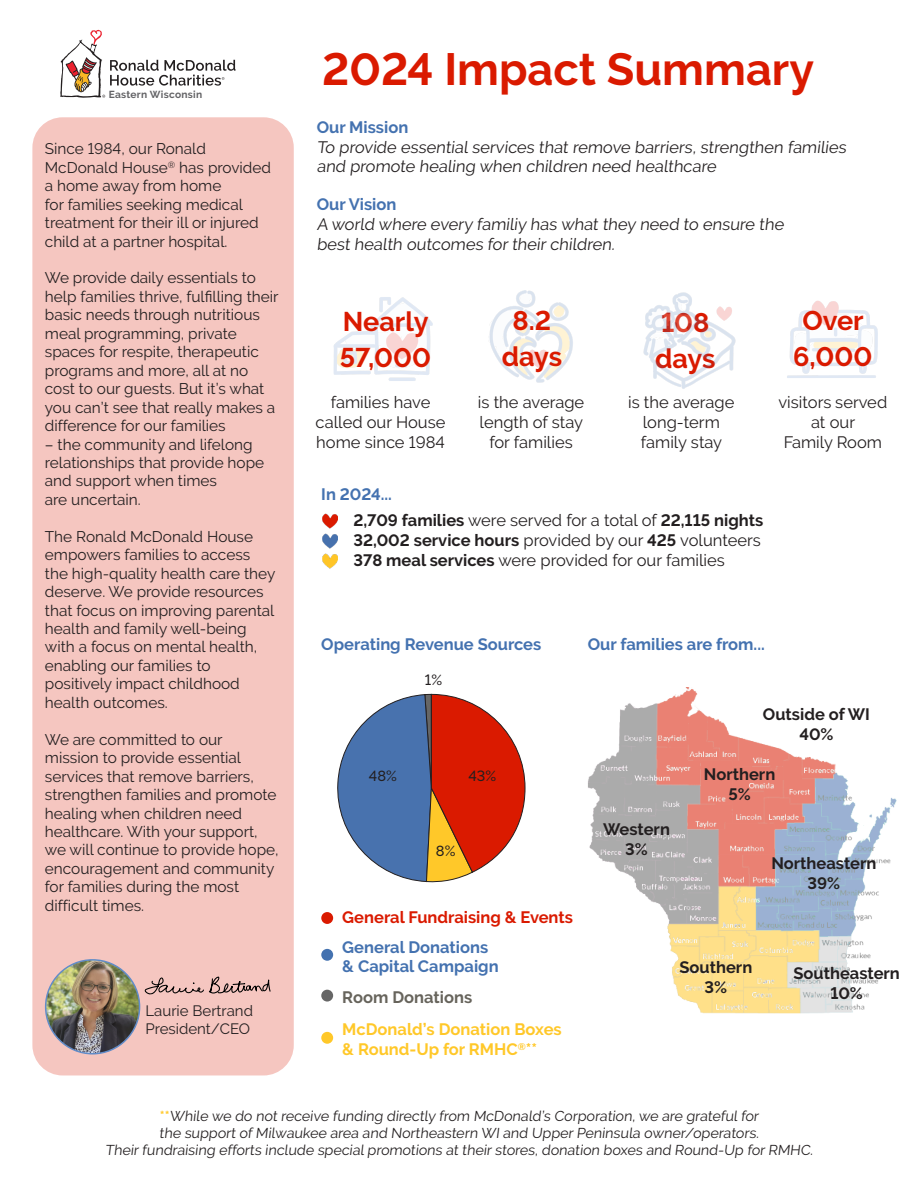
<style>
.page{position:relative;width:918px;height:1188px;background:#fff}
.page>*{position:absolute;margin:0;border:0;box-sizing:border-box;transform-origin:0 0}
.t1{font:700 45px "Raleway";color:#da1a00}
.t2{font:700 27px "Raleway";color:#da1a00}
.t3{font:16.5px/19.8px "Raleway";color:#231f20;text-align:center}
.t4{font:700 16.5px "Raleway";color:#231f20}
.t5{font:700 16.5px "Raleway";color:#4472b0}
.t6{font:700 16.5px "Raleway";color:#ffc829}
.t7{font:700 16.5px "Raleway";color:#da1a00}
.t8{font:700 16.5px "Raleway";color:#67645c}
.t9{font:15.3px/18.5px "Raleway";color:#231f20}
.t10{font:15px "Raleway";color:#231f20}
.t11{font:500 14.7px "Raleway";color:#231f20}
.t12{font:14.25px "Raleway";color:#231f20}
.t13{font:700 10.2px "Raleway";letter-spacing:.025em;color:#636366}
.s1{font-weight:400}
.s2{font-weight:700}
.s3{font-weight:700;color:#ffc829}
</style>
<div class="page">
<img style="left:333px;top:297px;width:100px;height:84px">
<div style="left:32px;top:117px;width:262px;height:958px;background:#f5c6c0;border-radius:30px"></div>
<svg style="left:337px;top:693px;width:189px;height:190px"></svg>
<svg style="left:145px;top:977px;width:126px;height:18px"></svg>
<img style="left:46px;top:960px;width:94px;height:94px;border-radius:47px">
<div style="left:45px;top:959px;width:95px;height:96px;border:2px solid #628cc8;border-radius:50%"></div>
<img style="left:787px;top:300px;width:91px;height:78px">
<svg style="left:60px;top:30px;width:176px;height:68px"></svg>
<img style="left:323px;top:533px;width:15px;height:16px">
<img style="left:323px;top:514px;width:15px;height:15px">
<img style="left:323px;top:553px;width:15px;height:15px">
<img style="left:489px;top:290px;width:84px;height:93px">
<div style="left:321px;top:912px;width:12px;height:12px;background:#da1a00;border-radius:50%"></div>
<div style="left:321px;top:949px;width:12px;height:12px;background:#4472b0;border-radius:50%"></div>
<div style="left:321px;top:1032px;width:12px;height:12px;background:#ffc829;border-radius:50%"></div>
<div style="left:321px;top:990px;width:12px;height:12px;background:#666;border-radius:50%"></div>
<img style="left:588px;top:688px;width:309px;height:326px">
<img style="left:643px;top:292px;width:93px;height:97px">
<p class="t13" style="left:109px;top:88px;width:95px">Eastern Wisconsin</p>
<p class="t9" style="left:45px;top:140px;width:228px">Since 1984, our Ronald<br>McDonald House<sup>®</sup> has provided a home away from home<br>for families seeking medical treatment for their ill or injured child at a partner hospital.</p>
<p class="t9" style="left:45px;top:269px;width:235px">We provide daily essentials to help families thrive, fulfilling their basic needs through nutritious meal programming, private spaces for respite, therapeutic programs and more, all at no cost to our guests. But it’s what you can’t see that really makes a difference for our families</p>
<p class="t9" style="left:45px;top:435px;width:221px">– the community and lifelong relationships that provide hope and support when times</p>
<p class="t9" style="left:45px;top:490px;width:97px">are uncertain.</p>
<p class="t9" style="left:45px;top:527px;width:232px">The Ronald McDonald House empowers families to access the high-quality health care they deserve. We provide resources that focus on improving parental health and family well-being with a focus on mental health, enabling our families to positively impact childhood health outcomes.</p>
<p class="t9" style="left:45px;top:730px;width:235px">We are committed to our mission to provide essential services that remove barriers, strengthen families and promote healing when children need healthcare. With your support, we will continue to provide hope, encouragement and community for families during the most difficult times.</p>
<p class="t10" style="left:146px;top:1002px;width:109px">Laurie Bertrand</p>
<p class="t10" style="left:146px;top:1020px;width:106px">President/CEO</p>
<p class="t1" style="left:322px;top:44px;width:493px">2024 Impact Summary</p>
<p class="t5" style="left:317px;top:118px;width:93px">Our Mission</p>
<p class="t3" style="left:317px;top:137px;width:533px">To provide essential services that remove barriers, strengthen families</p>
<p class="t3" style="left:317px;top:157px;width:403px">and promote healing when children need healthcare</p>
<p class="t5" style="left:317px;top:195px;width:81px">Our Vision</p>
<p class="t3" style="left:317px;top:214px;width:471px">A world where every familiy has what they need to ensure the</p>
<p class="t3" style="left:317px;top:234px;width:302px">best health outcomes for their children.</p>
<p class="t2" style="left:513px;top:305px;width:40px">8.2</p>
<p class="t2" style="left:502px;top:341px;width:62px">days</p>
<p class="t3" style="left:478px;top:393px;width:108px">is the average length of stay for families</p>
<p class="t2" style="left:802px;top:305px;width:63px">Over</p>
<p class="t2" style="left:793px;top:341px;width:81px">6,000</p>
<p class="t2" style="left:343px;top:306px;width:87px">Nearly</p>
<p class="t2" style="left:340px;top:342px;width:93px">57,000</p>
<p class="t3" style="left:316px;top:393px;width:131px">families have called our House home since 1984</p>
<p class="t3" style="left:779px;top:393px;width:110px">visitors served</p>
<p class="t2" style="left:661px;top:307px;width:50px">108</p>
<p class="t2" style="left:655px;top:343px;width:62px">days</p>
<p class="t3" style="left:628px;top:393px;width:108px">is the average long-term family stay</p>
<p class="t3" style="left:811px;top:412px;width:46px">at our</p>
<p class="t3" style="left:784px;top:432px;width:100px">Family Room</p>
<p class="t5" style="left:321px;top:485px;width:72px">In 2024...</p>
<p class="t4" style="left:326px;top:511px;width:438px">• 2,709 families <span class="s1">were served for a total of</span> 22,115 nights</p>
<p class="t3" style="left:326px;top:530px;width:436px"><span class="s2">• 32,002 service hours</span> provided by our <span class="s2">425</span> volunteers</p>
<p class="t3" style="left:326px;top:550px;width:400px"><span class="s2">• 378 meal services</span> were provided for our families</p>
<p class="t5" style="left:321px;top:634px;width:222px">Operating Revenue Sources</p>
<p class="t5" style="left:588px;top:634px;width:178px">Our families are from...</p>
<p class="t11" style="left:425px;top:671px;width:19px">1%</p>
<p class="t11" style="left:369px;top:767px;width:29px">48%</p>
<p class="t11" style="left:469px;top:767px;width:29px">43%</p>
<p class="t11" style="left:436px;top:842px;width:21px">8%</p>
<p class="t7" style="left:342px;top:907px;width:232px">General Fundraising &amp; Events</p>
<p class="t5" style="left:342px;top:937px;width:148px">General Donations</p>
<p class="t5" style="left:342px;top:957px;width:158px">&amp; Capital Campaign</p>
<p class="t8" style="left:342px;top:987px;width:131px">Room Donations</p>
<p class="t6" style="left:342px;top:1020px;width:221px">McDonald’s Donation Boxes</p>
<p class="t6" style="left:342px;top:1040px;width:196px">&amp; Round-Up for RMHC<sup>®</sup>**</p>
<p class="t4" style="left:603px;top:820px;width:68px">Western</p>
<p class="t4" style="left:625px;top:840px;width:24px">3%</p>
<p class="t4" style="left:763px;top:705px;width:109px">Outside of WI</p>
<p class="t4" style="left:799px;top:725px;width:36px">40%</p>
<p class="t4" style="left:704px;top:765px;width:73px">Northern</p>
<p class="t4" style="left:728px;top:785px;width:24px">5%</p>
<p class="t4" style="left:771px;top:854px;width:107px">Northeastern</p>
<p class="t4" style="left:808px;top:874px;width:34px">39%</p>
<p class="t4" style="left:680px;top:958px;width:74px">Southern</p>
<p class="t4" style="left:705px;top:978px;width:24px">3%</p>
<p class="t4" style="left:793px;top:964px;width:108px">Southeastern</p>
<p class="t4" style="left:830px;top:983px;width:34px">10%</p>
<p class="t12" style="left:160px;top:1108px;width:602px"><span class="s3">**</span>While we do not receive funding directly from McDonald’s Corporation, we are grateful for</p>
<p class="t12" style="left:159px;top:1125px;width:603px">the support of Milwaukee area and Northeastern WI and Upper Peninsula owner/operators.</p>
<p class="t12" style="left:105px;top:1142px;width:711px">Their fundraising efforts include special promotions at their stores, donation boxes and Round-Up for RMHC.</p>
</div>
